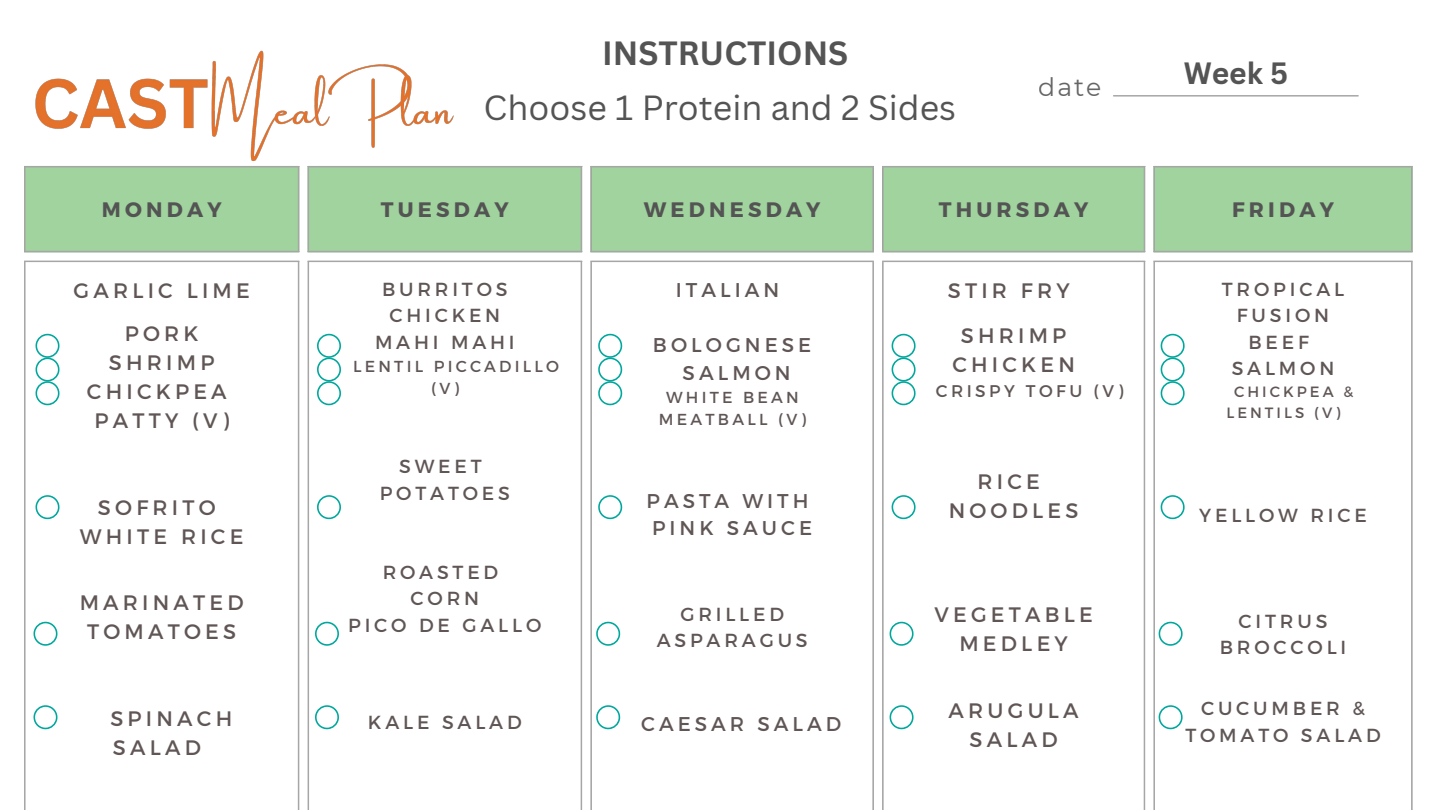
<style>
.page{position:relative;width:1440px;height:810px;background:#fff}
.page>*{position:absolute;margin:0;border:0;box-sizing:border-box;transform-origin:0 0}
.t1{font:34px "Canva Sans";color:#545454}
.t2{font:700 32.7px "Canva Sans";color:#545454}
.t3{font:700 30px "Canva Sans";color:#545454}
.t4{font:25.1px "Montserrat";color:#545454}
.t5{font:20.9px/29px "Montserrat";letter-spacing:.2em;color:#605656;text-align:center}
.t6{font:700 20.9px "Montserrat";letter-spacing:.2em;color:#545454}
.t7{font:19.9px "Montserrat";letter-spacing:.2em;color:#605656}
.t8{font:18.9px/26.4px "Montserrat";letter-spacing:.2em;color:#605656;text-align:center}
.t9{font:16.9px "Montserrat";letter-spacing:.2em;color:#605656}
.t10{font:15.9px/22.2px "Montserrat";letter-spacing:.2em;color:#605656}
.t11{font:14.9px/20.9px "Montserrat";letter-spacing:.2em;color:#605656}
</style>
<div class="page">
<hr style="left:1114px;top:95px;width:244px;height:2px;background:#a6a6a6">
<div style="left:26px;top:166px;width:1385px;height:86px;background:#a0d39d"></div>
<hr style="left:24px;top:167px;width:2px;height:84px;background:#a6a6a6">
<hr style="left:298px;top:167px;width:1px;height:84px;background:#a6a6a6">
<hr style="left:24px;top:251px;width:275px;height:1px;background:#a6a6a6">
<hr style="left:308px;top:167px;width:1px;height:84px;background:#a6a6a6">
<hr style="left:581px;top:167px;width:1px;height:84px;background:#a6a6a6">
<hr style="left:308px;top:166px;width:274px;height:1px;background:#a6a6a6">
<hr style="left:308px;top:251px;width:274px;height:1px;background:#a6a6a6">
<hr style="left:590px;top:167px;width:2px;height:84px;background:#a6a6a6">
<hr style="left:872px;top:167px;width:2px;height:84px;background:#a6a6a6">
<hr style="left:590px;top:166px;width:284px;height:1px;background:#a6a6a6">
<hr style="left:590px;top:251px;width:284px;height:1px;background:#a6a6a6">
<hr style="left:882px;top:167px;width:2px;height:84px;background:#a6a6a6">
<hr style="left:1144px;top:167px;width:1px;height:84px;background:#a6a6a6">
<hr style="left:882px;top:166px;width:263px;height:1px;background:#a6a6a6">
<hr style="left:882px;top:251px;width:263px;height:1px;background:#a6a6a6">
<hr style="left:1153px;top:167px;width:2px;height:84px;background:#a6a6a6">
<hr style="left:1411px;top:167px;width:2px;height:84px;background:#a6a6a6">
<hr style="left:1153px;top:166px;width:260px;height:1px;background:#a6a6a6">
<hr style="left:1153px;top:251px;width:260px;height:1px;background:#a6a6a6">
<hr style="left:24px;top:262px;width:2px;height:548px;background:#a6a6a6">
<hr style="left:298px;top:262px;width:1px;height:548px;background:#a6a6a6">
<hr style="left:24px;top:261px;width:275px;height:1px;background:#a6a6a6">
<hr style="left:24px;top:809px;width:275px;height:1px;background:#a6a6a6">
<hr style="left:308px;top:262px;width:1px;height:548px;background:#a6a6a6">
<hr style="left:581px;top:262px;width:1px;height:548px;background:#a6a6a6">
<hr style="left:308px;top:261px;width:274px;height:1px;background:#a6a6a6">
<hr style="left:308px;top:809px;width:274px;height:1px;background:#a6a6a6">
<hr style="left:590px;top:262px;width:2px;height:548px;background:#a6a6a6">
<hr style="left:872px;top:262px;width:2px;height:548px;background:#a6a6a6">
<hr style="left:590px;top:261px;width:284px;height:1px;background:#a6a6a6">
<hr style="left:590px;top:809px;width:284px;height:1px;background:#a6a6a6">
<hr style="left:882px;top:262px;width:2px;height:548px;background:#a6a6a6">
<hr style="left:1144px;top:262px;width:1px;height:548px;background:#a6a6a6">
<hr style="left:882px;top:261px;width:263px;height:1px;background:#a6a6a6">
<hr style="left:882px;top:809px;width:263px;height:1px;background:#a6a6a6">
<hr style="left:1153px;top:262px;width:2px;height:548px;background:#a6a6a6">
<hr style="left:1411px;top:262px;width:2px;height:548px;background:#a6a6a6">
<hr style="left:1153px;top:261px;width:260px;height:1px;background:#a6a6a6">
<hr style="left:1153px;top:809px;width:260px;height:1px;background:#a6a6a6">
<svg style="left:36px;top:495px;width:24px;height:24px"></svg>
<svg style="left:33px;top:622px;width:24px;height:24px"></svg>
<svg style="left:36px;top:334px;width:24px;height:71px"></svg>
<svg style="left:33px;top:705px;width:24px;height:24px"></svg>
<svg style="left:317px;top:495px;width:24px;height:24px"></svg>
<svg style="left:315px;top:622px;width:24px;height:24px"></svg>
<svg style="left:317px;top:334px;width:24px;height:71px"></svg>
<svg style="left:315px;top:705px;width:24px;height:24px"></svg>
<svg style="left:598px;top:495px;width:24px;height:24px"></svg>
<svg style="left:596px;top:622px;width:24px;height:24px"></svg>
<svg style="left:598px;top:334px;width:24px;height:71px"></svg>
<svg style="left:596px;top:705px;width:24px;height:24px"></svg>
<svg style="left:892px;top:495px;width:24px;height:24px"></svg>
<svg style="left:890px;top:622px;width:24px;height:24px"></svg>
<svg style="left:892px;top:334px;width:24px;height:71px"></svg>
<svg style="left:890px;top:705px;width:24px;height:24px"></svg>
<svg style="left:1161px;top:495px;width:24px;height:24px"></svg>
<svg style="left:1159px;top:622px;width:24px;height:24px"></svg>
<svg style="left:1161px;top:334px;width:24px;height:71px"></svg>
<svg style="left:1159px;top:705px;width:24px;height:24px"></svg>
<img style="left:24px;top:50px;width:430px;height:123px">
<p class="t2" style="left:602px;top:30px;width:248px">INSTRUCTIONS</p>
<p class="t1" style="left:484px;top:84px;width:474px">Choose 1 Protein and 2 Sides</p>
<h3 class="t4" style="left:1039px;top:71px;width:64px">date</h3>
<p class="t3" style="left:1184px;top:52px;width:106px">Week 5</p>
<p class="t6" style="left:102px;top:196px;width:121px">MONDAY</p>
<p class="t6" style="left:381px;top:196px;width:129px">TUESDAY</p>
<p class="t6" style="left:644px;top:196px;width:178px">WEDNESDAY</p>
<p class="t6" style="left:939px;top:196px;width:151px">THURSDAY</p>
<p class="t6" style="left:1232px;top:196px;width:103px">FRIDAY</p>
<p class="t5" style="left:73px;top:275px;width:178px">GARLIC LIME</p>
<p class="t5" style="left:125px;top:318px;width:75px">PORK</p>
<p class="t5" style="left:109px;top:347px;width:107px">SHRIMP</p>
<p class="t5" style="left:87px;top:376px;width:141px">CHICKPEA</p>
<p class="t5" style="left:94px;top:405px;width:136px">PATTY (V)</p>
<p class="t5" style="left:98px;top:492px;width:119px">SOFRITO</p>
<p class="t5" style="left:80px;top:521px;width:165px">WHITE RICE</p>
<p class="t5" style="left:80px;top:587px;width:165px">MARINATED<br>TOMATOES</p>
<p class="t5" style="left:110px;top:703px;width:123px;text-align:left">SPINACH<br>SALAD</p>
<p class="t8" style="left:382px;top:275px;width:127px">BURRITOS</p>
<p class="t8" style="left:389px;top:301px;width:112px">CHICKEN</p>
<p class="t8" style="left:375px;top:328px;width:141px">MAHI MAHI</p>
<p class="t10" style="left:431px;top:354px;width:129px;text-indent:-78px">LENTIL PICCADILLO (V)</p>
<p class="t8" style="left:399px;top:453px;width:84px">SWEET</p>
<p class="t8" style="left:380px;top:479px;width:132px">POTATOES</p>
<p class="t8" style="left:383px;top:558px;width:117px">ROASTED</p>
<p class="t8" style="left:411px;top:585px;width:70px">CORN</p>
<p class="t8" style="left:348px;top:611px;width:195px">PICO DE GALLO</p>
<p class="t8" style="left:368px;top:708px;width:155px">KALE SALAD</p>
<p class="t7" style="left:676px;top:277px;width:105px">ITALIAN</p>
<p class="t7" style="left:653px;top:332px;width:160px">BOLOGNESE</p>
<p class="t7" style="left:683px;top:360px;width:110px">SALMON</p>
<p class="t10" style="left:659px;top:386px;width:149px;text-align:center">WHITE BEAN<br>MEATBALL (V)</p>
<p class="t7" style="left:647px;top:488px;width:163px">PASTA WITH</p>
<p class="t7" style="left:652px;top:515px;width:162px">PINK SAUCE</p>
<p class="t8" style="left:657px;top:600px;width:152px">GRILLED<br>ASPARAGUS</p>
<p class="t7" style="left:641px;top:711px;width:202px">CAESAR SALAD</p>
<p class="t5" style="left:948px;top:275px;width:123px">STIR FRY</p>
<p class="t5" style="left:961px;top:320px;width:107px">SHRIMP</p>
<p class="t5" style="left:952px;top:349px;width:124px">CHICKEN</p>
<p class="t9" style="left:936px;top:380px;width:189px">CRISPY TOFU (V)</p>
<p class="t5" style="left:978px;top:466px;width:64px">RICE</p>
<p class="t5" style="left:949px;top:495px;width:131px">NOODLES</p>
<p class="t5" style="left:934px;top:599px;width:160px">VEGETABLE<br>MEDLEY</p>
<p class="t5" style="left:949px;top:695px;width:132px">ARUGULA<br>SALAD</p>
<p class="t8" style="left:1222px;top:275px;width:124px">TROPICAL<br>FUSION</p>
<p class="t8" style="left:1248px;top:328px;width:62px">BEEF</p>
<p class="t8" style="left:1232px;top:354px;width:104px">SALMON</p>
<p class="t11" style="left:1226px;top:381px;width:129px;text-indent:8px">CHICKPEA &amp;<br>LENTILS (V)</p>
<p class="t8" style="left:1199px;top:501px;width:169px">YELLOW RICE</p>
<p class="t8" style="left:1220px;top:607px;width:128px">CITRUS<br>BROCCOLI</p>
<p class="t8" style="left:1185px;top:694px;width:197px">CUCUMBER &amp;<br>TOMATO SALAD</p>
</div>
